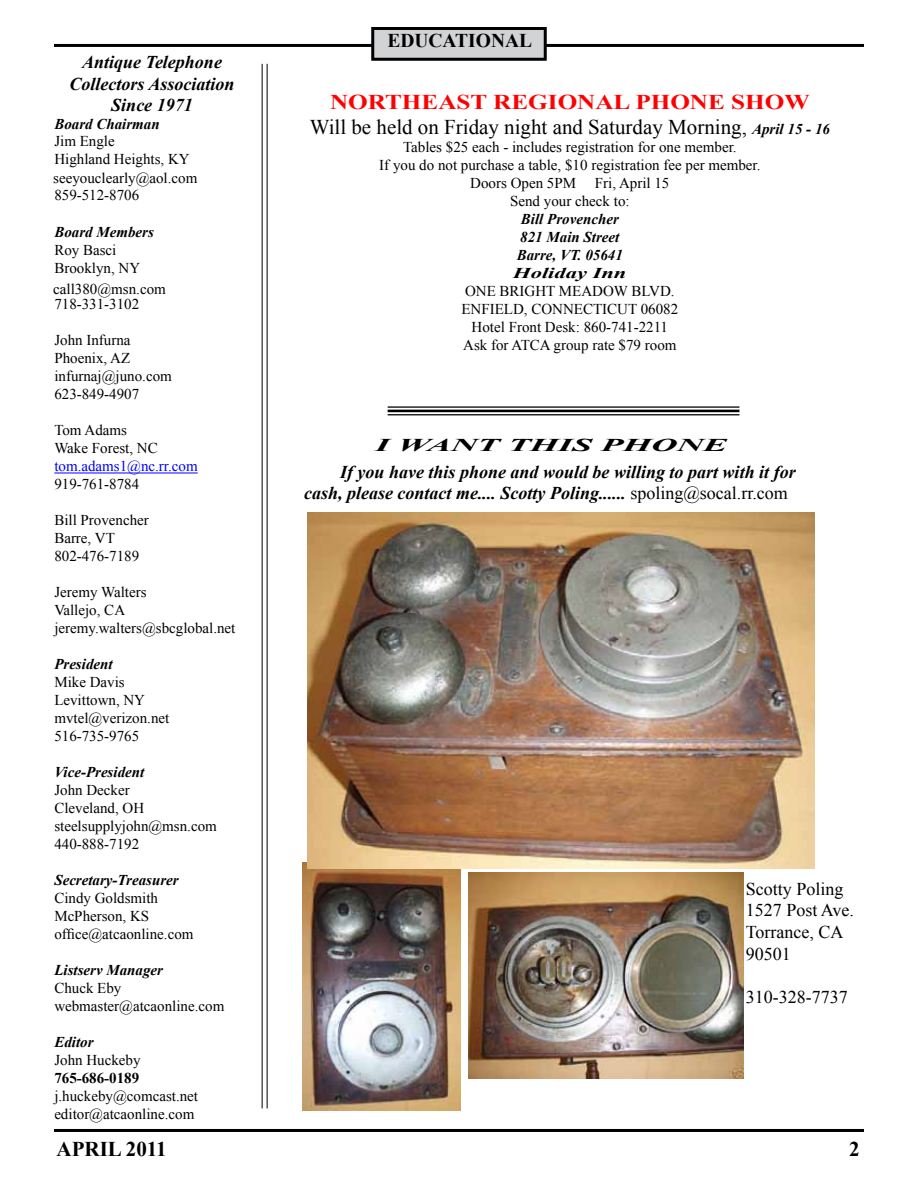
<style>
.page{position:relative;width:918px;height:1188px;background:#fff}
.page>*{position:absolute;margin:0;border:0;box-sizing:border-box;transform-origin:0 0}
.t1{font:21px/25.2px "Times New Roman";color:#000;text-align:center}
.t2{font:700 21px "Times New Roman";color:#000}
.t3{font:700 19.5px "Times New Roman";color:#000}
.t4{font:italic 700 18px/21.6px "Times New Roman";color:#000;text-align:center}
.t5{font:italic 700 18px/26.7px "Times New Roman";color:#000;scale:2 1}
.t6{font:18px/21.6px "Times New Roman";color:#000}
.t7{font:15px/18px "Times New Roman";color:#000}
.t8{font:italic 700 15px/18px "Times New Roman";color:#000;text-align:center}
.t9{font:15px "Times New Roman";color:#00f}
.t10{font:700 15px "Times New Roman";color:#000}
.s1{font-weight:700;color:#f00}
.s2{font-weight:700;font-style:italic;font-size:15px}
.s3{font-weight:400;font-style:normal}
</style>
<div class="page">
<hr style="left:54px;top:1129px;width:810px;height:3px;background:#000">
<hr style="left:54px;top:44px;width:810px;height:3px;background:#000">
<div style="left:373px;top:28px;width:172px;height:31px;background:#d1d3d4"></div>
<div style="left:371px;top:27px;width:176px;height:34px;border:3px solid #000"></div>
<hr style="left:54px;top:473px;width:144px;height:1px;background:#00f">
<hr style="left:262px;top:64px;width:1px;height:1044px;background:#000">
<hr style="left:267px;top:64px;width:1px;height:1044px;background:#000">
<hr style="left:388px;top:406px;width:351px;height:2px;background:#000">
<hr style="left:388px;top:410px;width:351px;height:2px;background:#000">
<hr style="left:388px;top:414px;width:351px;height:1px;background:#000">
<img style="left:469px;top:872px;width:275px;height:207px">
<img style="left:302px;top:862px;width:158px;height:248px">
<img style="left:307px;top:513px;width:508px;height:356px">
<p class="t4" style="left:70px;top:51px;width:166px">Antique Telephone<br>Collectors Association<br>Since 1971</p>
<p class="t8" style="left:54px;top:115px;width:107px">Board Chairman</p>
<p class="t7" style="left:54px;top:132px;width:137px">Jim Engle<br>Highland Heights, KY</p>
<p class="t7" style="left:54px;top:186px;width:86px">859-512-8706</p>
<p class="t7" style="left:53px;top:169px;width:146px">seeyouclearly@aol.com</p>
<p class="t8" style="left:54px;top:223px;width:101px">Board Members</p>
<p class="t7" style="left:54px;top:241px;width:87px">Roy Basci<br>Brooklyn, NY</p>
<p class="t7" style="left:54px;top:295px;width:86px">718-331-3102</p>
<p class="t7" style="left:54px;top:331px;width:78px">John Infurna<br>Phoenix, AZ</p>
<p class="t7" style="left:54px;top:385px;width:86px">623-849-4907</p>
<p class="t7" style="left:54px;top:421px;width:105px">Tom Adams<br>Wake Forest, NC</p>
<p class="t9" style="left:54px;top:456px;width:145px">tom.adams1@nc.rr.com</p>
<p class="t7" style="left:54px;top:475px;width:86px">919-761-8784</p>
<p class="t7" style="left:54px;top:511px;width:96px">Bill Provencher<br>Barre, VT<br>802-476-7189</p>
<p class="t7" style="left:54px;top:583px;width:183px">Jeremy Walters<br>Vallejo, CA jeremy.walters@sbcglobal.net</p>
<p class="t8" style="left:54px;top:655px;width:60px">President</p>
<p class="t7" style="left:54px;top:673px;width:117px">Mike Davis<br>Levittown, NY mvtel@verizon.net<br>516-735-9765</p>
<p class="t8" style="left:54px;top:763px;width:92px">Vice-President</p>
<p class="t7" style="left:54px;top:781px;width:164px">John Decker<br>Cleveland, OH steelsupplyjohn@msn.com<br>440-888-7192</p>
<p class="t8" style="left:54px;top:871px;width:126px">Secretary-Treasurer</p>
<p class="t7" style="left:54px;top:889px;width:141px">Cindy Goldsmith<br>McPherson, KS office@atcaonline.com</p>
<p class="t8" style="left:54px;top:961px;width:110px">Listserv Manager</p>
<p class="t7" style="left:54px;top:979px;width:172px">Chuck Eby webmaster@atcaonline.com</p>
<p class="t8" style="left:54px;top:1033px;width:41px">Editor</p>
<p class="t7" style="left:54px;top:1051px;width:88px">John Huckeby</p>
<p class="t10" style="left:54px;top:1068px;width:86px">765-686-0189</p>
<p class="t7" style="left:54px;top:1087px;width:145px">j.huckeby@comcast.net editor@atcaonline.com</p>
<p class="t7" style="left:53px;top:280px;width:114px">call380@msn.com</p>
<p class="t7" style="left:54px;top:367px;width:119px">infurnaj@juno.com</p>
<h2 class="t3" style="left:387px;top:27px;width:146px">EDUCATIONAL</h2>
<h1 class="t1" style="left:310px;top:89px;width:522px"><span class="s1">NORTHEAST REGIONAL PHONE SHOW<br></span>Will be held on Friday night and Saturday Morning, <span class="s2">April 15 - 16</span></h1>
<p class="t7" style="left:403px;top:138px;width:335px">Tables $25 each - includes registration for one member.</p>
<p class="t7" style="left:379px;top:156px;width:383px">If you do not purchase a table, $10 registration fee per member.</p>
<p class="t7" style="left:470px;top:174px;width:107px">Doors Open 5PM</p>
<p class="t7" style="left:510px;top:174px;width:161px;text-indent:85px">Fri, April 15<br>Send your check to:</p>
<p class="t8" style="left:513px;top:209px;width:115px">Bill Provencher<br>821 Main Street<br>Barre, VT. 05641<br>Holiday Inn</p>
<p class="t7" style="left:461px;top:282px;width:218px;text-align:center">ONE BRIGHT MEADOW BLVD.<br>ENFIELD, CONNECTICUT 06082<br>Hotel Front Desk: 860-741-2211<br>Ask for ATCA group rate $79 room</p>
<p class="t5" style="left:340px;top:431px;width:229px;text-indent:35px">I WANT THIS PHONE<br>If you have this phone and would be willing to part with it for</p>
<p class="t4" style="left:304px;top:482px;width:485px">cash, please contact me.... Scotty Poling...... <span class="s3">spoling@socal.rr.com</span></p>
<p class="t6" style="left:746px;top:878px;width:110px">Scotty Poling<br>1527 Post Ave.<br>Torrance, CA<br>90501</p>
<p class="t6" style="left:746px;top:986px;width:103px">310-328-7737</p>
<h1 class="t2" style="left:57px;top:1134px;width:112px">APRIL 2011</h1>
<h1 class="t2" style="left:849px;top:1134px;width:12px">2</h1>
</div>
